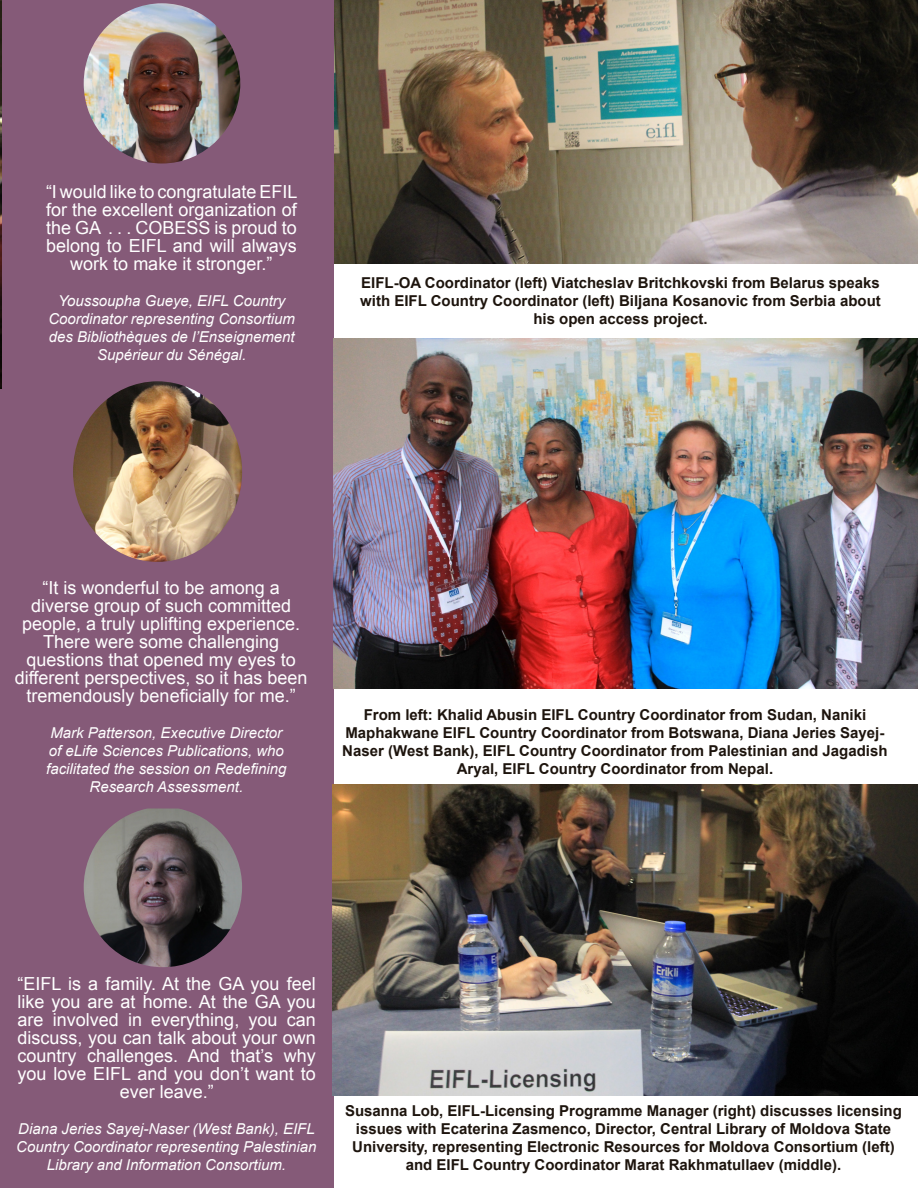
<style>
.page{position:relative;width:918px;height:1188px;background:#fff}
.page>*{position:absolute;margin:0;border:0;box-sizing:border-box;transform-origin:0 0}
.Paragraph_Text{font:18px/18px "Arial";color:#fff;text-align:center}
.Paragraph_Text-2{font:700 15px/18px "Arial";color:#1d140d;text-align:center}
.Paragraph_Text-3{font:italic 15px/18px "Arial";color:#fff;text-align:center}
</style>
<div class="page">
<img style="left:334px;top:0;width:584px;height:263px">
<div style="left:0;top:0;width:334px;height:1188px;background:#855a78"></div>
<img style="left:0;top:0;width:2px;height:389px">
<img style="left:84px;top:808px;width:158px;height:159px">
<img style="left:73px;top:381px;width:169px;height:181px">
<img style="left:84px;top:3px;width:156px;height:161px">
<img style="left:334px;top:339px;width:584px;height:349px">
<img style="left:332px;top:785px;width:586px;height:310px">
<p class="Paragraph_Text" style="left:46px;top:183px;width:253px">“I would like to congratulate EFIL for the excellent organization of the GA . . . COBESS is proud to belong to EIFL and will always work to make it stronger.”</p>
<p class="Paragraph_Text-3" style="left:48px;top:292px;width:248px">Youssoupha Gueye, EIFL Country<br>Coordinator representing Consortium des Bibliothèques de l’Enseignement<br>Supérieur du Sénégal.</p>
<p class="Paragraph_Text-2" style="left:360px;top:274px;width:522px">EIFL-OA Coordinator (left) Viatcheslav Britchkovski from Belarus speaks with EIFL Country Coordinator (left) Biljana Kosanovic from Serbia about his open access project.</p>
<p class="Paragraph_Text" style="left:15px;top:579px;width:294px">“It is wonderful to be among a diverse group of such committed people, a truly uplifting experience.<br>There were some challenging questions that opened my eyes to different perspectives, so it has been tremendously beneficially for me.”</p>
<p class="Paragraph_Text-3" style="left:46px;top:724px;width:242px">Mark Patterson, Executive Director of eLife Sciences Publications, who facilitated the session on Redefining Research Assessment.</p>
<p class="Paragraph_Text-2" style="left:342px;top:706px;width:547px">From left: Khalid Abusin EIFL Country Coordinator from Sudan, Naniki Maphakwane EIFL Country Coordinator from Botswana, Diana Jeries Sayej-Naser (West Bank), EIFL Country Coordinator from Palestinian and Jagadish Aryal, EIFL Country Coordinator from Nepal.</p>
<p class="Paragraph_Text" style="left:18px;top:975px;width:300px">“EIFL is a family. At the GA you feel like you are at home. At the GA you are involved in everything, you can discuss, you can talk about your own country challenges. And that’s why you love EIFL and you don’t want to ever leave.”</p>
<p class="Paragraph_Text-3" style="left:16px;top:1120px;width:302px">Diana Jeries Sayej-Naser (West Bank), EIFL<br>Country Coordinator representing Palestinian<br>Library and Information Consortium.</p>
<p class="Paragraph_Text-2" style="left:345px;top:1102px;width:558px">Susanna Lob, EIFL-Licensing Programme Manager (right) discusses licensing issues with Ecaterina Zasmenco, Director, Central Library of Moldova State University, representing Electronic Resources for Moldova Consortium (left) and EIFL Country Coordinator Marat Rakhmatullaev (middle).</p>
</div>
